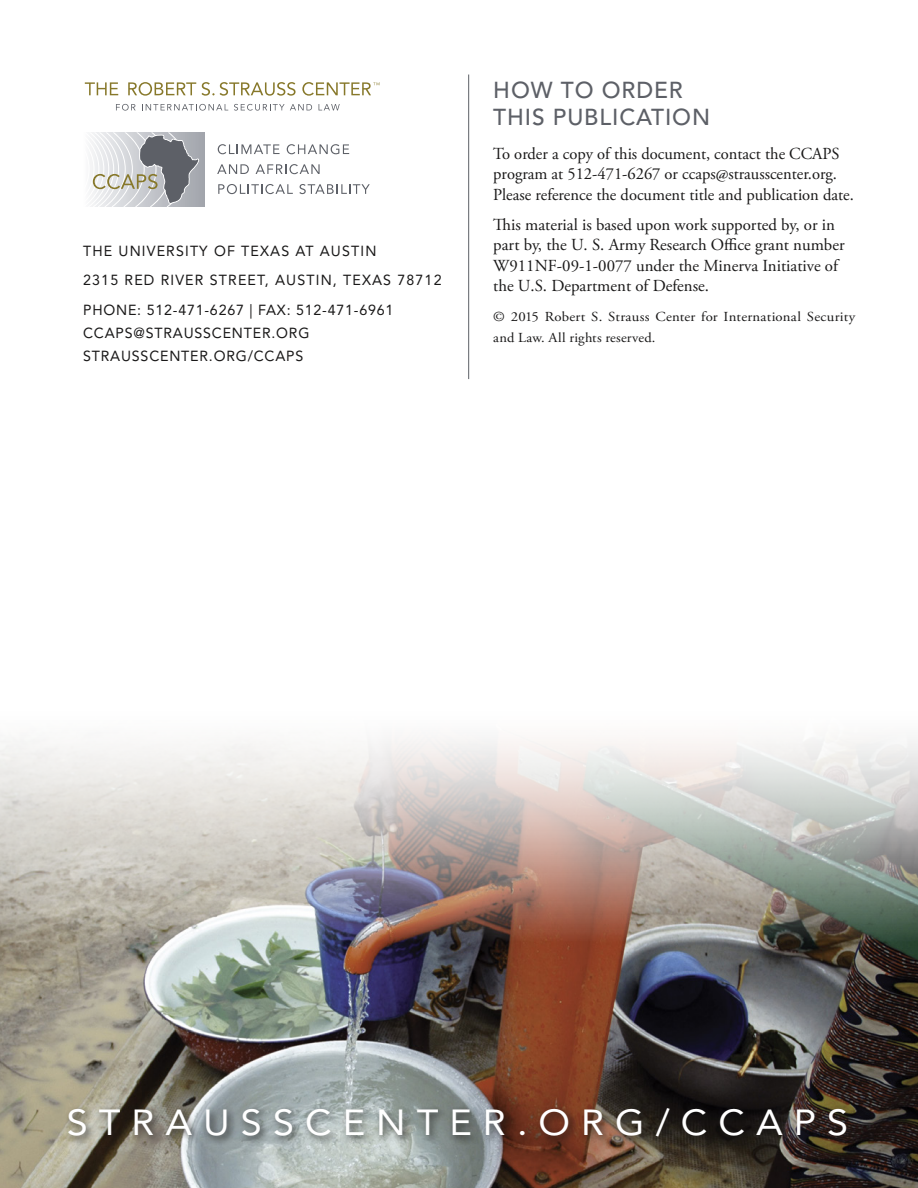
<style>
.page{position:relative;width:918px;height:1188px;background:#fff}
.page>*{position:absolute;margin:0;border:0;box-sizing:border-box;transform-origin:0 0}
.t1{font:36px "Avenir LT Std";letter-spacing:.29em;color:#fff;scale:1.05 1}
.t2{font:500 22.95px/27.6px "Avenir LT Std";letter-spacing:.04em;color:#5d6067}
.t3{font:16.8px/20.2px "Adobe Garamond Pro";color:#191818}
.t4{font:14.55px/29.5px "Avenir LT Std";letter-spacing:.08em;color:#191818}
.t5{font:14.55px/23px "Avenir LT Std";letter-spacing:.055em;color:#191818}
.t6{font:13.8px/20.2px "Adobe Garamond Pro";letter-spacing:.015em;color:#191818;scale:1.07 1}
</style>
<div class="page">
<img style="left:0;top:739px;width:918px;height:449px">
<div style="left:82px;top:132px;width:122px;height:75px;background:#a3a6ad"></div>
<svg style="left:82px;top:132px;width:117px;height:75px;background:#b9bbbc"></svg>
<svg style="left:218px;top:144px;width:62px;height:10px"></svg>
<svg style="left:287px;top:144px;width:62px;height:10px"></svg>
<svg style="left:217px;top:164px;width:32px;height:10px"></svg>
<svg style="left:256px;top:164px;width:64px;height:10px"></svg>
<svg style="left:218px;top:184px;width:75px;height:10px"></svg>
<svg style="left:299px;top:184px;width:71px;height:10px"></svg>
<svg style="left:116px;top:104px;width:20px;height:7px"></svg>
<svg style="left:142px;top:104px;width:86px;height:7px"></svg>
<svg style="left:234px;top:104px;width:78px;height:7px"></svg>
<svg style="left:319px;top:104px;width:21px;height:6px"></svg>
<svg style="left:85px;top:82px;width:33px;height:13px"></svg>
<svg style="left:128px;top:82px;width:68px;height:14px"></svg>
<svg style="left:202px;top:82px;width:94px;height:14px"></svg>
<svg style="left:302px;top:82px;width:78px;height:14px"></svg>
<hr style="left:468px;top:75px;width:1px;height:304px;background:#5d6067">
<div style="left:65px;top:1104px;width:792px;height:43px;background:#191818;opacity:.8"></div>
<p class="t4" style="left:83px;top:236px;width:360px">THE UNIVERSITY OF TEXAS AT AUSTIN<br>2315 RED RIVER STREET, AUSTIN, TEXAS 78712<br>PHONE: 512-471-6267 | FAX: 512-471-6961</p>
<p class="t5" style="left:83px;top:321px;width:228px">CCAPS@STRAUSSCENTER.ORG<br>STRAUSSCENTER.ORG/CCAPS</p>
<h2 class="t2" style="left:493px;top:77px;width:218px">HOW TO ORDER<br>THIS PUBLICATION</h2>
<p class="t3" style="left:493px;top:144px;width:362px">To order a copy of this document, contact the CCAPS program at 512-471-6267 or ccaps@strausscenter.org.<br>Please reference the document title and publication date.</p>
<p class="t3" style="left:493px;top:215px;width:353px">This material is based upon work supported by, or in part by, the U. S. Army Research Office grant number W911NF-09-1-0077 under the Minerva Initiative of the U.S. Department of Defense.</p>
<p class="t6" style="left:493px;top:307px;width:340px">© 2015 Robert S. Strauss Center for International Security and Law. All rights reserved.</p>
<h1 class="t1" style="left:67px;top:1102px;width:746px">STRAUSSCENTER.ORG/CCAPS</h1>
</div>
